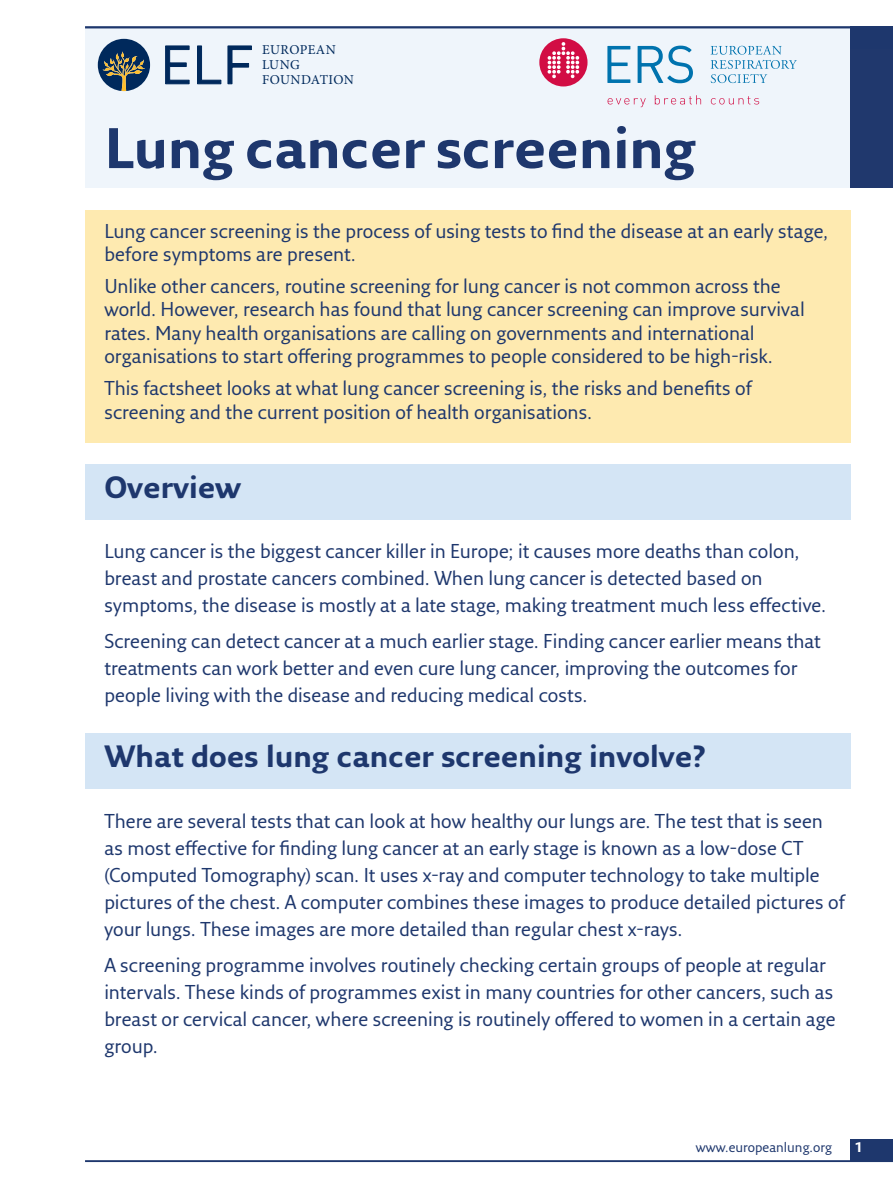
<style>
.page{position:relative;width:893px;height:1191px;background:#fff}
.page>*{position:absolute;margin:0;border:0;box-sizing:border-box;transform-origin:0 0}
.H___Article_title{font:700 55.5px "Fresco Sans Pro";color:#1e376d}
.t1{font:700 30px "Fresco Sans Pro";color:#1e376d}
.H___B-head{font:19.5px/27px "Fresco Sans Pro";color:#1e376d}
.t2{font:13.5px/14.7px "Minion Pro";letter-spacing:.025em;color:#00295c}
.Running_foot_left{font:13.5px "Fresco Sans Pro";color:#1e376d}
.t3{font:700 13.5px "Fresco Sans Pro";color:#fff}
</style>
<div class="page">
<div style="left:85px;top:26px;width:808px;height:162px;background:#eff5fb"></div>
<hr style="left:85px;top:26px;width:808px;height:2px;background:#1e376d">
<div style="left:850px;top:26px;width:43px;height:162px;background:#20386d"></div>
<svg style="left:711px;top:46px;width:86px;height:37px"></svg>
<svg style="left:607px;top:46px;width:23px;height:37px"></svg>
<svg style="left:608px;top:98px;width:38px;height:9px"></svg>
<svg style="left:655px;top:95px;width:46px;height:9px"></svg>
<svg style="left:711px;top:96px;width:48px;height:8px"></svg>
<div style="left:539px;top:38px;width:48px;height:48px;background:#d20d44;border-radius:50%"></div>
<svg style="left:548px;top:42px;width:31px;height:36px"></svg>
<svg style="left:638px;top:46px;width:55px;height:37px"></svg>
<div style="left:850px;top:1138px;width:43px;height:23px;background:#1e376d"></div>
<hr style="left:85px;top:1160px;width:808px;height:2px;background:#1e376d">
<svg style="left:165px;top:45px;width:25px;height:39px"></svg>
<svg style="left:197px;top:45px;width:24px;height:39px"></svg>
<svg style="left:227px;top:45px;width:25px;height:39px"></svg>
<svg style="left:98px;top:39px;width:52px;height:52px"></svg>
<div style="left:85px;top:464px;width:765px;height:56px;background:#d4e5f5"></div>
<div style="left:85px;top:733px;width:765px;height:56px;background:#d4e5f5"></div>
<div style="left:85px;top:210px;width:765px;height:232px;background:#feeab0"></div>
<p class="t2" style="left:262px;top:43px;width:93px">EUROPEAN<br>LUNG<br>FOUNDATION</p>
<p class="H___Article_title" style="left:104px;top:113px;width:593px">Lung cancer screening</p>
<p class="H___B-head" style="left:104px;top:218px;width:725px;line-height:23.4px">Lung cancer screening is the process of using tests to find the disease at an early stage, before symptoms are present.</p>
<p class="H___B-head" style="left:104px;top:274px;width:702px;line-height:23.4px">Unlike other cancers, routine screening for lung cancer is not common across the world. However, research has found that lung cancer screening can improve survival rates. Many health organisations are calling on governments and international organisations to start offering programmes to people considered to be high-risk.</p>
<p class="H___B-head" style="left:104px;top:376px;width:649px;line-height:23.4px">This factsheet looks at what lung cancer screening is, the risks and benefits of screening and the current position of health organisations.</p>
<p class="t1" style="left:104px;top:468px;width:138px">Overview</p>
<p class="H___B-head" style="left:104px;top:537px;width:723px">Lung cancer is the biggest cancer killer in Europe; it causes more deaths than colon, breast and prostate cancers combined. When lung cancer is detected based on symptoms, the disease is mostly at a late stage, making treatment much less effective.</p>
<p class="H___B-head" style="left:104px;top:627px;width:718px">Screening can detect cancer at a much earlier stage. Finding cancer earlier means that treatments can work better and even cure lung cancer, improving the outcomes for people living with the disease and reducing medical costs.</p>
<p class="t1" style="left:104px;top:737px;width:603px">What does lung cancer screening involve?</p>
<p class="H___B-head" style="left:104px;top:807px;width:742px">There are several tests that can look at how healthy our lungs are. The test that is seen as most effective for finding lung cancer at an early stage is known as a low-dose CT (Computed Tomography) scan. It uses x-ray and computer technology to take multiple pictures of the chest. A computer combines these images to produce detailed pictures of your lungs. These images are more detailed than regular chest x-rays.</p>
<p class="H___B-head" style="left:104px;top:951px;width:733px">A screening programme involves routinely checking certain groups of people at regular intervals. These kinds of programmes exist in many countries for other cancers, such as breast or cervical cancer, where screening is routinely offered to women in a certain age group.</p>
<p class="Running_foot_left" style="left:696px;top:1138px;width:138px">www.europeanlung.org</p>
<p class="t3" style="left:855px;top:1139px;width:10px">1</p>
</div>
